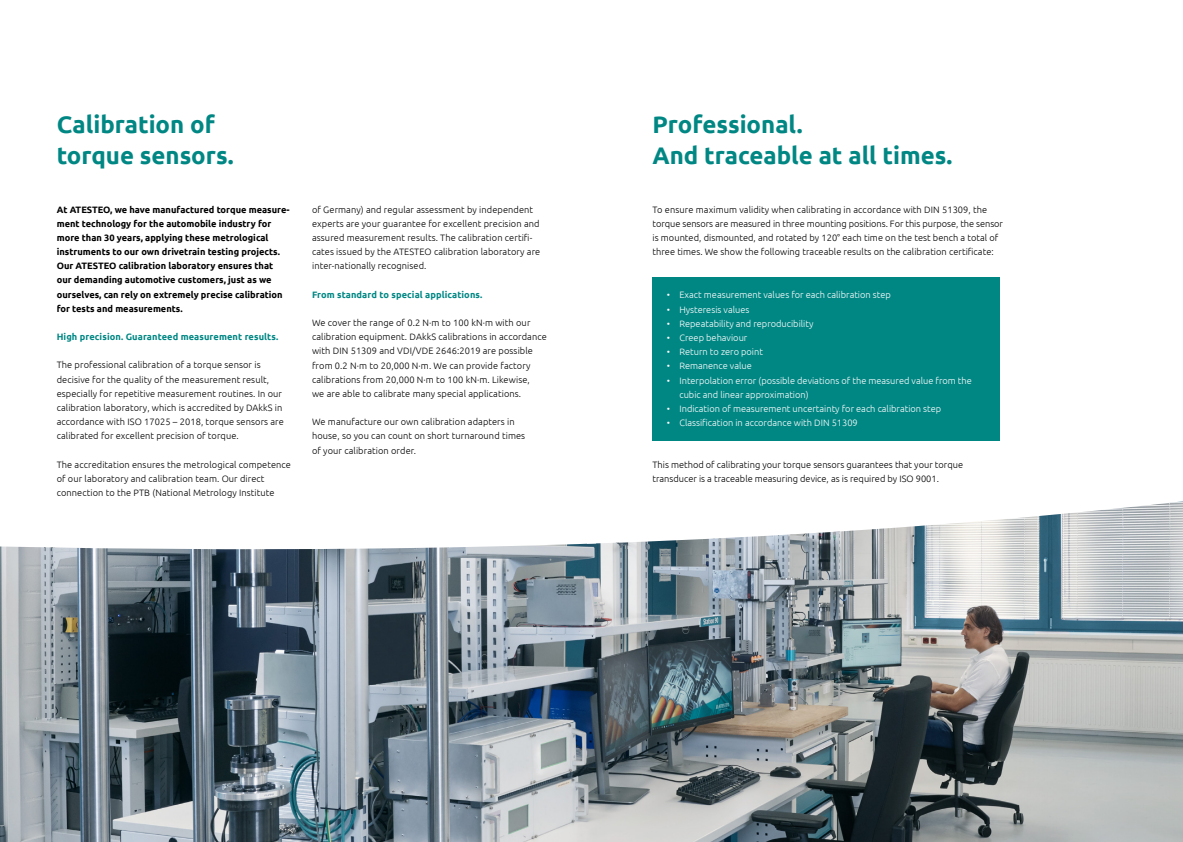
<style>
.page{position:relative;width:1183px;height:842px;background:#fff}
.page>*{position:absolute;margin:0;border:0;box-sizing:border-box;transform-origin:0 0}
.t1{font:700 24px/31.2px "Ubuntu";color:#008784}
.t2{font:300 9.2px/14.2px "Ubuntu";letter-spacing:.01em;color:#000}
.t3{font:300 9.2px/14.2px "Ubuntu";color:#fff}
.t4{font:700 9.2px/14.2px "Ubuntu";color:#000}
.t5{font:700 9.2px "Ubuntu";letter-spacing:.01em;color:#008784}
</style>
<div class="page">
<img style="left:604px;top:563px;width:578px;height:279px">
<img style="left:0;top:563px;width:604px;height:279px">
<svg style="left:595px;top:277px;width:587px;height:286px"></svg>
<svg style="left:0;top:543px;width:595px;height:20px"></svg>
<div style="left:652px;top:277px;width:347px;height:163px;background:#008784"></div>
<h1 class="t1" style="left:57px;top:109px;width:178px">Calibration of torque sensors.</h1>
<p class="t4" style="left:57px;top:202px;width:234px">At ATESTEO, we have manufactured torque measure&shy;ment technology for the automobile industry for more than 30 years, applying these metrological instruments to our own drivetrain testing projects.<br>Our ATESTEO calibration laboratory ensures that our demanding automotive customers, just as we ourselves, can rely on extremely precise calibration for tests and measurements.</p>
<p class="t5" style="left:57px;top:331px;width:223px">High precision. Guaranteed measurement results.</p>
<p class="t2" style="left:57px;top:358px;width:229px">The professional calibration of a torque sensor is decisive for the quality of the measurement result, especially for repetitive measurement routines. In our calibration laboratory, which is accredited by DAkkS in accordance with ISO 17025 – 2018, torque sensors are calibrated for excellent precision of torque.</p>
<p class="t2" style="left:57px;top:457px;width:236px">The accreditation ensures the metrological competence of our laboratory and calibration team. Our direct connection to the PTB (National Metrology Institute</p>
<p class="t2" style="left:312px;top:202px;width:230px">of Germany) and regular assessment by independent experts are your guarantee for excellent precision and assured measurement results. The calibration certifi&shy;cates issued by the ATESTEO calibration laboratory are inter-nationally recognised.</p>
<p class="t5" style="left:312px;top:289px;width:172px">From standard to special applications.</p>
<p class="t2" style="left:312px;top:315px;width:236px">We cover the range of 0.2 N·m to 100 kN·m with our calibration equipment. DAkkS calibrations in accordance with DIN 51309 and VDI/VDE 2646:2019 are possible from 0.2 N·m to 20,000 N·m. We can provide factory calibrations from 20,000 N·m to 100 kN·m. Likewise,<br>we are able to calibrate many special applications.</p>
<p class="t2" style="left:312px;top:415px;width:214px">We manufacture our own calibration adapters in house, so you can count on short turnaround times of your calibration order.</p>
<h1 class="t1" style="left:652px;top:109px;width:301px">Professional.<br>And traceable at all times.</h1>
<p class="t2" style="left:652px;top:202px;width:352px">To ensure maximum validity when calibrating in accordance with DIN 51309, the torque sensors are measured in three mounting positions. For this purpose, the sensor is mounted, dismounted, and rotated by 120° each time on the test bench a total of three times. We show the following traceable results on the calibration certificate:</p>
<p class="t3" style="left:666px;top:288px;width:226px">• Exact measurement values for each calibration step</p>
<p class="t3" style="left:666px;top:302px;width:84px">• Hysteresis values</p>
<p class="t3" style="left:666px;top:316px;width:148px">• Repeatability and reproducibility</p>
<p class="t3" style="left:666px;top:330px;width:82px">• Creep behaviour</p>
<p class="t3" style="left:666px;top:345px;width:98px">• Return to zero point</p>
<p class="t3" style="left:666px;top:359px;width:87px">• Remanence value</p>
<p class="t3" style="left:679px;top:373px;width:294px;text-indent:-13px">• Interpolation error (possible deviations of the measured value from the cubic and linear approximation)</p>
<p class="t3" style="left:666px;top:401px;width:276px">• Indication of measurement uncertainty for each calibration step</p>
<p class="t3" style="left:666px;top:415px;width:193px">• Classification in accordance with DIN 51309</p>
<p class="t2" style="left:652px;top:457px;width:312px">This method of calibrating your torque sensors guarantees that your torque transducer is a traceable measuring device, as is required by ISO 9001.</p>
</div>
